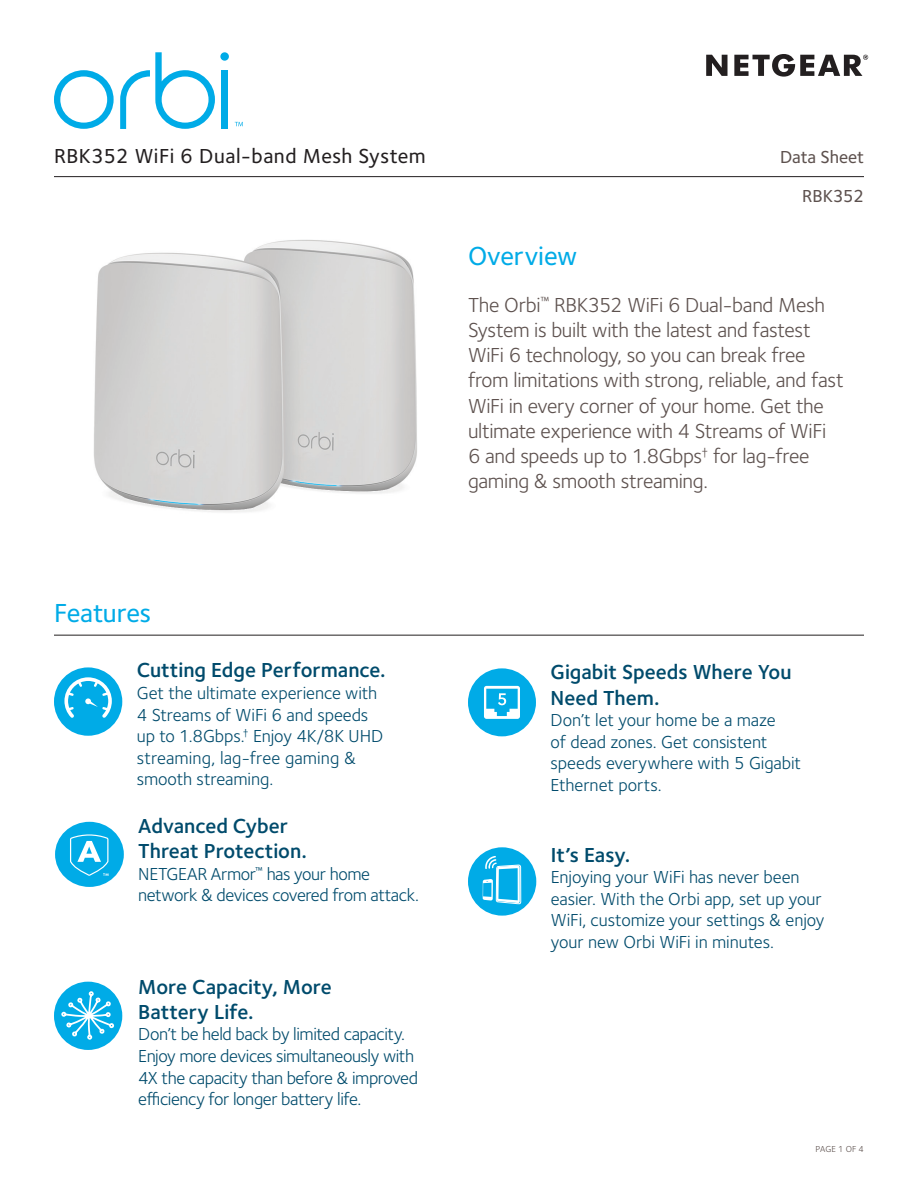
<style>
.page{position:relative;width:918px;height:1188px;background:#fff}
.page>*{position:absolute;margin:0;border:0;box-sizing:border-box;transform-origin:0 0}
.t1{font:500 27px "Foundry Sterling";letter-spacing:-.005em;color:#00abe7}
.t2{font:21px/25.2px "Foundry Sterling";letter-spacing:-.015em;color:#5d514e}
.t3{font:600 21px/25.2px "Foundry Sterling";color:#004b6c}
.t4{font:500 21px "Foundry Sterling";letter-spacing:.02em;color:#231f20}
.t5{font:18px/21.6px "Foundry Sterling";letter-spacing:-.01em;color:#004b6c}
.t6{font:500 18px/39px "Foundry Sterling";letter-spacing:-.005em;color:#5d514e;text-align:right}
.page__s{font:9px "Foundry Sterling";letter-spacing:.02em;color:#5d514e}
</style>
<div class="page">
<hr style="left:54px;top:176px;width:810px;height:1px;background:#231f20">
<svg style="left:706px;top:55px;width:22px;height:21px"></svg>
<svg style="left:734px;top:54px;width:134px;height:23px"></svg>
<svg style="left:235px;top:122px;width:8px;height:4px"></svg>
<svg style="left:120px;top:52px;width:95px;height:77px"></svg>
<div style="left:221px;top:70px;width:7px;height:59px;background:#00abe7"></div>
<div style="left:220px;top:52px;width:9px;height:9px;background:#00abe7;border-radius:50%"></div>
<svg style="left:54px;top:70px;width:60px;height:59px"></svg>
<hr style="left:54px;top:635px;width:810px;height:1px;background:#231f20">
<div style="left:54px;top:667px;width:68px;height:69px;background:#00abe7;border-radius:50%"></div>
<svg style="left:64px;top:677px;width:48px;height:41px"></svg>
<div style="left:468px;top:847px;width:68px;height:69px;background:#00abe7;border-radius:50%"></div>
<svg style="left:483px;top:856px;width:39px;height:49px"></svg>
<div style="left:55px;top:822px;width:69px;height:65px;background:#00abe7;border-radius:50%"></div>
<svg style="left:70px;top:834px;width:38px;height:42px"></svg>
<div style="left:54px;top:982px;width:68px;height:68px;background:#00abe7;border-radius:50%"></div>
<svg style="left:61px;top:991px;width:54px;height:50px"></svg>
<img style="left:94px;top:240px;width:323px;height:272px">
<div style="left:468px;top:668px;width:68px;height:68px;background:#00abe7;border-radius:50%"></div>
<svg style="left:484px;top:686px;width:36px;height:33px"></svg>
<p class="t4" style="left:54px;top:143px;width:373px">RBK352 WiFi 6 Dual-band Mesh System</p>
<p class="t6" style="left:780px;top:138px;width:85px">Data Sheet<br>RBK352</p>
<p class="t1" style="left:468px;top:240px;width:111px">Overview</p>
<p class="t2" style="left:468px;top:292px;width:377px">The Orbi<sup>™</sup> RBK352 WiFi 6 Dual-band Mesh System is built with the latest and fastest WiFi 6 technology, so you can break free from limitations with strong, reliable, and fast WiFi in every corner of your home. Get the ultimate experience with 4 Streams of WiFi 6 and speeds up to 1.8Gbps<sup>†</sup> for lag-free gaming &amp; smooth streaming.</p>
<p class="t1" style="left:54px;top:597px;width:99px">Features</p>
<p class="t3" style="left:137px;top:658px;width:250px">Cutting Edge Performance.</p>
<p class="t5" style="left:137px;top:682px;width:248px">Get the ultimate experience with<br>4 Streams of WiFi 6 and speeds up to 1.8Gbps.<sup>†</sup> Enjoy 4K/8K UHD streaming, lag-free gaming &amp; smooth streaming.</p>
<p class="t3" style="left:138px;top:814px;width:170px">Advanced Cyber<br>Threat Protection.</p>
<p class="t5" style="left:138px;top:863px;width:282px">NETGEAR Armor<sup>™</sup> has your home network &amp; devices covered from attack.</p>
<p class="t3" style="left:138px;top:975px;width:195px">More Capacity, More<br>Battery Life.</p>
<p class="t5" style="left:138px;top:1024px;width:281px">Don’t be held back by limited capacity.<br>Enjoy more devices simultaneously with 4X the capacity than before &amp; improved efficiency for longer battery life.</p>
<p class="t3" style="left:551px;top:660px;width:243px">Gigabit Speeds Where You<br>Need Them.</p>
<p class="t5" style="left:551px;top:710px;width:252px">Don’t let your home be a maze<br>of dead zones. Get consistent speeds everywhere with 5 Gigabit<br>Ethernet ports.</p>
<p class="t3" style="left:551px;top:843px;width:81px">It’s Easy.</p>
<p class="t5" style="left:551px;top:866px;width:275px">Enjoying your WiFi has never been easier. With the Orbi app, set up your WiFi, customize your settings &amp; enjoy your new Orbi WiFi in minutes.</p>
<p class="page__s" style="left:815px;top:1144px;width:50px">PAGE 1 OF 4</p>
</div>
